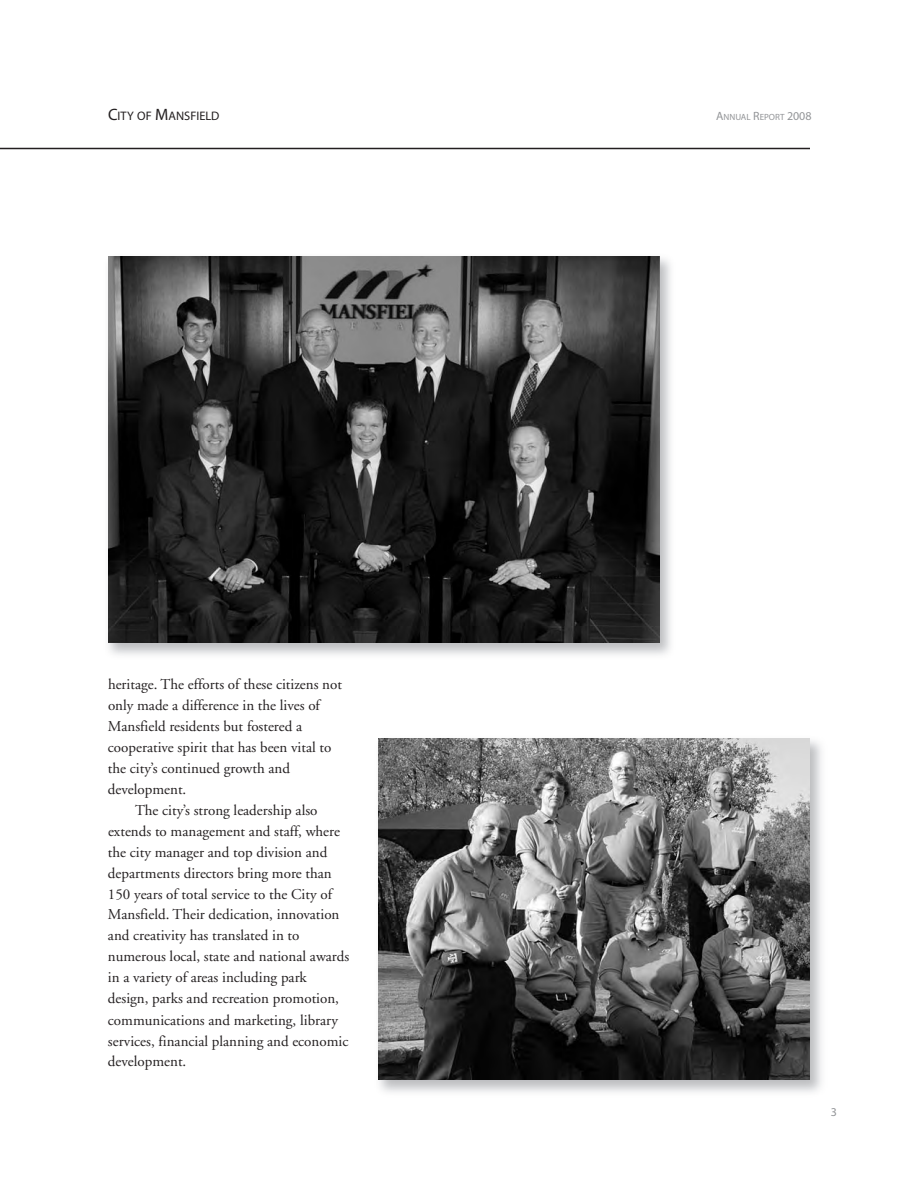
<style>
.page{position:relative;width:918px;height:1188px;background:#fff}
.page>*{position:absolute;margin:0;border:0;box-sizing:border-box;transform-origin:0 0}
.t1{font:15px "Adobe Garamond";color:#231f20}
.t2{font:12.3px "Myriad";color:#231f20}
.t3{font:12px "Myriad";color:#939598}
.t4{font:9px "Myriad";color:#939598}
.s1{font-size:16.5px}
.s2{font-size:12px}
</style>
<div class="page">
<img style="left:378px;top:738px;width:432px;height:342px">
<hr style="left:0;top:148px;width:810px;height:1px;background:#231f20">
<img style="left:108px;top:256px;width:552px;height:387px">
<p class="t2" style="left:108px;top:111px;width:113px"><span class="s1">C</span>ITY OF <span class="s1">M</span>ANSFIELD</p>
<p class="t4" style="left:716px;top:113px;width:97px"><span class="s2">A</span>NNUAL <span class="s2">R</span>EPORT <span class="s2">2008</span></p>
<p class="t1" style="left:108px;top:678px;width:236px">heritage. The efforts of these citizens not</p>
<p class="t1" style="left:108px;top:699px;width:214px">only made a difference in the lives of</p>
<p class="t1" style="left:108px;top:720px;width:196px">Mansfield residents but fostered a</p>
<p class="t1" style="left:108px;top:741px;width:225px">cooperative spirit that has been vital to</p>
<p class="t1" style="left:108px;top:762px;width:184px">the city’s continued growth and</p>
<p class="t1" style="left:108px;top:783px;width:80px">development.</p>
<p class="t1" style="left:135px;top:804px;width:184px">The city’s strong leadership also</p>
<p class="t1" style="left:108px;top:825px;width:234px">extends to management and staff, where</p>
<p class="t1" style="left:108px;top:846px;width:221px">the city manager and top division and</p>
<p class="t1" style="left:108px;top:867px;width:225px">departments directors bring more than</p>
<p class="t1" style="left:108px;top:888px;width:226px">150 years of total service to the City of</p>
<p class="t1" style="left:108px;top:909px;width:233px">Mansfield. Their dedication, innovation</p>
<p class="t1" style="left:108px;top:930px;width:193px">and creativity has translated in to</p>
<p class="t1" style="left:108px;top:951px;width:243px">numerous local, state and national awards</p>
<p class="t1" style="left:108px;top:972px;width:200px">in a variety of areas including park</p>
<p class="t1" style="left:108px;top:993px;width:233px">design, parks and recreation promotion,</p>
<p class="t1" style="left:108px;top:1014px;width:232px">communications and marketing, library</p>
<p class="t1" style="left:108px;top:1035px;width:242px">services, financial planning and economic</p>
<p class="t1" style="left:108px;top:1056px;width:80px">development.</p>
<p class="t3" style="left:831px;top:1107px;width:8px">3</p>
</div>
